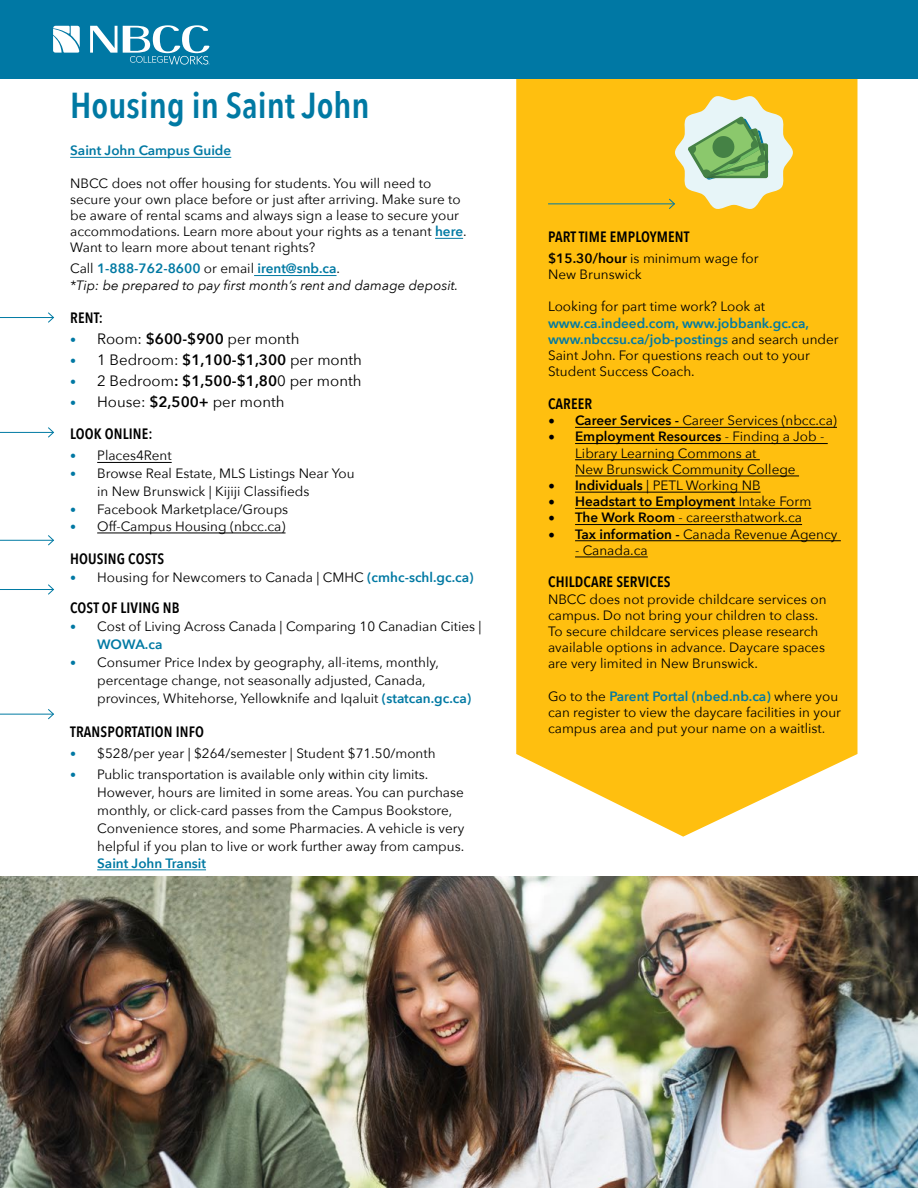
<style>
.page{position:relative;width:918px;height:1188px;background:#fff}
.page>*{position:absolute;margin:0;border:0;box-sizing:border-box;transform-origin:0 0}
.t1{font:600 36px "Avenir Next Condensed";color:#0079a3}
.t2{font:15px "Avenir Next";color:#000}
.t3{font:600 15px "Avenir Next Condensed";letter-spacing:.01em;color:#000}
.t4{font:13.5px/16.2px "Avenir Next";color:#000}
.t5{font:italic 13.5px/16.2px "Avenir Next";color:#000}
.t6{font:600 13.5px "Avenir Next";color:#0079a3}
.t7{font:600 13.5px "Avenir Next";color:#000}
.s1{font-weight:600;color:#0079a3}
.s2{font-style:normal}
.s3{font-weight:600;font-style:normal;color:#0079a3}
.s4{font-size:12px;color:#0078a3}
.s5{font-weight:600}
.s6{font-family:"Minion Pro";font-size:18px}
.s7{font-family:"Minion Pro";font-weight:400;font-size:18px}
.s8{font-weight:400}
</style>
<div class="page">
<hr style="left:70px;top:157px;width:161px;height:1px;background:#0079a3">
<svg style="left:435px;top:238px;width:28px;height:1px"></svg>
<hr style="left:254px;top:275px;width:83px;height:1px;background:#0079a3">
<hr style="left:97px;top:462px;width:75px;height:1px;background:#000">
<hr style="left:97px;top:533px;width:189px;height:1px;background:#000">
<hr style="left:97px;top:870px;width:109px;height:1px;background:#0079a3">
<img style="left:0;top:877px;width:918px;height:311px">
<svg style="left:516px;top:78px;width:341px;height:759px;background:#fec21d"></svg>
<hr style="left:575px;top:427px;width:262px;height:1px;background:#000">
<hr style="left:575px;top:443px;width:253px;height:1px;background:#000">
<hr style="left:575px;top:459px;width:185px;height:1px;background:#000">
<hr style="left:575px;top:476px;width:224px;height:1px;background:#000">
<hr style="left:575px;top:492px;width:186px;height:1px;background:#000">
<hr style="left:575px;top:508px;width:236px;height:1px;background:#000">
<hr style="left:575px;top:524px;width:227px;height:1px;background:#000">
<hr style="left:575px;top:540px;width:266px;height:1px;background:#000">
<hr style="left:575px;top:557px;width:73px;height:1px;background:#000">
<hr style="left:548px;top:203px;width:126px;height:1px;background:#007aa3">
<svg style="left:668px;top:95px;width:125px;height:115px;background:#cfcf85"></svg>
<hr style="left:0;top:317px;width:53px;height:1px;background:#007aa3">
<svg style="left:48px;top:312px;width:6px;height:11px"></svg>
<hr style="left:0;top:432px;width:53px;height:1px;background:#007aa3">
<svg style="left:47px;top:427px;width:7px;height:11px"></svg>
<hr style="left:0;top:540px;width:53px;height:1px;background:#007aa3">
<svg style="left:47px;top:535px;width:7px;height:11px"></svg>
<hr style="left:0;top:589px;width:53px;height:1px;background:#007aa3">
<svg style="left:48px;top:584px;width:6px;height:11px"></svg>
<hr style="left:0;top:714px;width:53px;height:1px;background:#007aa3">
<svg style="left:47px;top:709px;width:7px;height:11px"></svg>
<div style="left:0;top:0;width:918px;height:78px;background:#0078a4"></div>
<svg style="left:53px;top:26px;width:27px;height:27px"></svg>
<svg style="left:90px;top:25px;width:120px;height:40px"></svg>
<h1 class="t1" style="left:70px;top:74px;width:301px">Housing in Saint John</h1>
<p class="t6" style="left:70px;top:139px;width:163px">Saint John Campus Guide</p>
<p class="t4" style="left:70px;top:174px;width:398px">NBCC does not offer housing for students. You will need to secure your own place before or just after arriving. Make sure to be aware of rental scams and always sign a lease to secure your accommodations. Learn more about your rights as a tenant <span class="s1">here</span>.<br>Want to learn more about tenant rights?</p>
<p class="t5" style="left:70px;top:260px;width:390px"><span class="s2">Call</span> <span class="s3">1-888-762-8600</span> <span class="s2">or email</span> <span class="s3">irent@snb.ca</span><span class="s2">.<br></span>*Tip: be prepared to pay first month’s rent and damage deposit.</p>
<p class="t3" style="left:70px;top:304px;width:34px">RENT:</p>
<p class="t2" style="left:70px;top:326px;width:231px"><span class="s4">•</span> Room: <span class="s5">$600-$900</span> per month</p>
<p class="t2" style="left:70px;top:347px;width:293px"><span class="s4">•</span> 1 Bedroom: <span class="s5">$1,100-$1,300</span> per month</p>
<p class="t2" style="left:70px;top:368px;width:293px"><span class="s4">•</span> 2 Bedroom<span class="s5">: $1,500-$1,80</span>0 per month</p>
<p class="t2" style="left:70px;top:389px;width:216px"><span class="s4">•</span> House: <span class="s5">$2,500+</span> per month</p>
<p class="t3" style="left:70px;top:421px;width:84px">LOOK ONLINE:</p>
<p class="t4" style="left:70px;top:447px;width:103px"><span class="s4">•</span> Places4Rent</p>
<p class="t4" style="left:97px;top:464px;width:259px;line-height:18px;text-indent:-27px"><span class="s4">•</span> Browse Real Estate, MLS Listings Near You in New Brunswick | Kijiji Classifieds</p>
<p class="t4" style="left:70px;top:501px;width:220px"><span class="s4">•</span> Facebook Marketplace/Groups</p>
<p class="t4" style="left:70px;top:517px;width:217px"><span class="s4">•</span> Off-Campus Housing (nbcc.ca)</p>
<p class="t3" style="left:70px;top:545px;width:95px">HOUSING COSTS</p>
<p class="t4" style="left:70px;top:568px;width:405px"><span class="s4">•</span> Housing for Newcomers to Canada | CMHC <span class="s1">(cmhc-schl.gc.ca)</span></p>
<p class="t3" style="left:70px;top:594px;width:111px">COST OF LIVING NB</p>
<p class="t4" style="left:97px;top:616px;width:386px;line-height:18px;text-indent:-27px"><span class="s4">•</span> Cost of Living Across Canada | Comparing 10 Canadian Cities |<br><span class="s1">WOWA.ca</span></p>
<p class="t4" style="left:97px;top:652px;width:376px;line-height:18px;text-indent:-27px"><span class="s4">•</span> Consumer Price Index by geography, all-items, monthly, percentage change, not seasonally adjusted, Canada, provinces, Whitehorse, Yellowknife and Iqaluit <span class="s1">(statcan.gc.ca)</span></p>
<p class="t3" style="left:70px;top:719px;width:135px">TRANSPORTATION INFO</p>
<p class="t4" style="left:70px;top:745px;width:367px"><span class="s4">•</span> $528/per year | $264/semester | Student $71.50/month</p>
<p class="t4" style="left:97px;top:765px;width:369px;line-height:18px;text-indent:-27px"><span class="s4">•</span> Public transportation is available only within city limits.<br>However, hours are limited in some areas. You can purchase monthly, or click-card passes from the Campus Bookstore, Convenience stores, and some Pharmacies. A vehicle is very helpful if you plan to live or work further away from campus.</p>
<p class="t6" style="left:97px;top:851px;width:110px">Saint John Transit</p>
<p class="t3" style="left:548px;top:224px;width:143px">PART TIME EMPLOYMENT</p>
<p class="t4" style="left:548px;top:249px;width:212px"><span class="s5">$15.30/hour</span> is minimum wage for<br>New Brunswick</p>
<p class="t4" style="left:548px;top:298px;width:219px">Looking for part time work? Look at</p>
<p class="t4" style="left:548px;top:314px;width:292px"><span class="s1">www.ca.indeed.com, www.jobbank.gc.ca, www.nbccsu.ca/job-postings</span> and search under Saint John. For questions reach out to your Student Success Coach.</p>
<p class="t3" style="left:548px;top:391px;width:46px">CAREER</p>
<p class="t4" style="left:548px;top:412px;width:290px"><span class="s6">•</span> <span class="s5">Career Services -</span> Career Services (nbcc.ca)</p>
<p class="t4" style="left:575px;top:428px;width:251px;text-indent:-27px"><span class="s6">•</span> <span class="s5">Employment Resources</span> - Finding a Job -<br>Library Learning Commons at<br>New Brunswick Community College</p>
<p class="t4" style="left:548px;top:477px;width:214px"><span class="s6">•</span> <span class="s5">Individuals</span> | PETL Working NB</p>
<p class="t7" style="left:548px;top:490px;width:265px"><span class="s7">•</span> Headstart to Employment <span class="s8">Intake Form</span></p>
<p class="t4" style="left:548px;top:509px;width:255px"><span class="s6">•</span> <span class="s5">The Work Room</span> - careersthatwork.ca</p>
<p class="t4" style="left:548px;top:525px;width:291px"><span class="s6">•</span> <span class="s5">Tax information -</span> Canada Revenue Agency</p>
<p class="t4" style="left:575px;top:541px;width:74px">- Canada.ca</p>
<p class="t3" style="left:548px;top:569px;width:124px">CHILDCARE SERVICES</p>
<p class="t4" style="left:548px;top:590px;width:280px">NBCC does not provide childcare services on campus. Do not bring your children to class.<br>To secure childcare services please research available options in advance. Daycare spaces are very limited in New Brunswick.</p>
<p class="t4" style="left:548px;top:687px;width:294px">Go to the <span class="s1">Parent Portal (nbed.nb.ca)</span> where you can register to view the daycare facilities in your campus area and put your name on a waitlist.</p>
</div>
